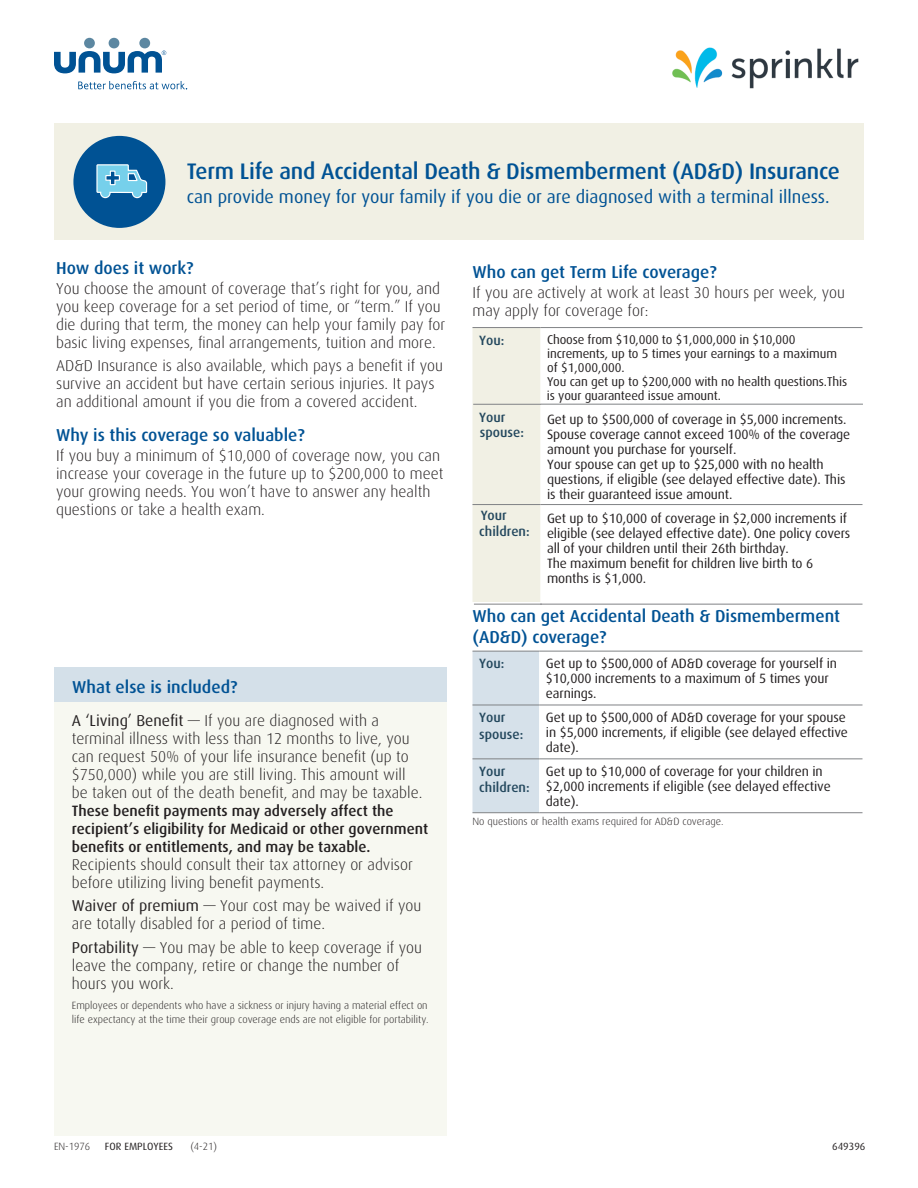
<style>
.page{position:relative;width:918px;height:1188px;background:#fff}
.page>*{position:absolute;margin:0;border:0;box-sizing:border-box;transform-origin:0 0}
.t1{font:500 22.5px "Dax Pro";letter-spacing:-.01em;color:#005294}
.t2{font:18px "Dax Pro";color:#005294}
.t3{font:500 17.25px/21px "Dax Pro";color:#005294}
.t4{font:300 15.75px/18px "Dax Pro";color:#231f20}
.t5{font:500 15px/18px "Dax Pro";color:#231f20}
.t6{font:13.5px/15px "Dax Pro";letter-spacing:-.01em;color:#242021}
.t7{font:13.5px/15px "Dax Pro";letter-spacing:-.01em;color:#231f20}
.t8{font:500 13.5px/16.5px "Dax Pro";color:#24485e}
.t9{font:12.75px/14.1px "Dax Pro";letter-spacing:-.01em;color:#242021}
.t10{font:300 10.5px/13.5px "Dax Pro";color:#231f20}
.t11{font:10.5px "Dax Pro";color:#231f20}
.s1{font-weight:400}
</style>
<div class="page">
<div style="left:84px;top:38px;width:11px;height:10px;background:#5c87a1;border-radius:50%"></div>
<div style="left:109px;top:38px;width:10px;height:10px;background:#5c87a1;border-radius:50%"></div>
<div style="left:139px;top:38px;width:11px;height:10px;background:#5c87a1;border-radius:50%"></div>
<svg style="left:54px;top:51px;width:112px;height:22px"></svg>
<svg style="left:78px;top:81px;width:109px;height:8px"></svg>
<div style="left:54px;top:123px;width:810px;height:117px;background:#f1f0e4"></div>
<div style="left:73px;top:136px;width:92px;height:92px;background:#005294;border-radius:50%"></div>
<svg style="left:96px;top:164px;width:52px;height:35px"></svg>
<div style="left:54px;top:670px;width:392px;height:466px;background:#f7f8f1"></div>
<div style="left:54px;top:667px;width:392px;height:35px;background:#d4e0e9"></div>
<div style="left:472px;top:328px;width:68px;height:274px;background:#f1f0e4"></div>
<hr style="left:472px;top:327px;width:68px;height:1px;background:#808285">
<hr style="left:540px;top:327px;width:322px;height:1px;background:#808285">
<hr style="left:473px;top:404px;width:68px;height:1px;background:#808285">
<hr style="left:541px;top:404px;width:322px;height:1px;background:#808285">
<hr style="left:472px;top:504px;width:68px;height:1px;background:#808285">
<hr style="left:540px;top:504px;width:322px;height:1px;background:#808285">
<hr style="left:474px;top:604px;width:68px;height:1px;background:#808285">
<hr style="left:540px;top:604px;width:322px;height:1px;background:#808285">
<div style="left:472px;top:652px;width:326px;height:162px;background:#d6e1ea"></div>
<svg style="left:539px;top:652px;width:323px;height:160px"></svg>
<hr style="left:472px;top:651px;width:67px;height:1px;background:#808285">
<hr style="left:539px;top:651px;width:323px;height:1px;background:#808285">
<hr style="left:472px;top:705px;width:67px;height:1px;background:#808285">
<hr style="left:539px;top:705px;width:323px;height:1px;background:#808285">
<hr style="left:472px;top:759px;width:67px;height:1px;background:#808285">
<hr style="left:539px;top:759px;width:323px;height:1px;background:#808285">
<hr style="left:472px;top:812px;width:67px;height:1px;background:#808285">
<hr style="left:539px;top:812px;width:323px;height:1px;background:#808285">
<img style="left:672px;top:47px;width:187px;height:42px">
<h1 class="t1" style="left:187px;top:156px;width:654px">Term Life and Accidental Death &amp; Dismemberment (AD&amp;D) Insurance</h1>
<p class="t2" style="left:187px;top:185px;width:644px">can provide money for your family if you die or are diagnosed with a terminal illness.</p>
<p class="t3" style="left:56px;top:257px;width:139px">How does it work?</p>
<p class="t4" style="left:56px;top:279px;width:391px">You choose the amount of coverage that’s right for you, and you keep coverage for a set period of time, or “term.” If you die during that term, the money can help your family pay for basic living expenses, final arrangements, tuition and more.</p>
<p class="t4" style="left:56px;top:357px;width:388px">AD&amp;D Insurance is also available, which pays a benefit if you survive an accident but have certain serious injuries. It pays an additional amount if you die from a covered accident.</p>
<p class="t3" style="left:56px;top:424px;width:250px">Why is this coverage so valuable?</p>
<p class="t4" style="left:56px;top:446px;width:389px">If you buy a minimum of $10,000 of coverage now, you can increase your coverage in the future up to $200,000 to meet your growing needs. You won’t have to answer any health questions or take a health exam.</p>
<p class="t3" style="left:72px;top:676px;width:167px">What else is included?</p>
<p class="t4" style="left:72px;top:711px;width:352px"><span class="s1">A ‘Living’ Benefit</span> — If you are diagnosed with a terminal illness with less than 12 months to live, you can request 50% of your life insurance benefit (up to $750,000) while you are still living. This amount will be taken out of the death benefit, and may be taxable.</p>
<p class="t5" style="left:72px;top:801px;width:358px">These benefit payments may adversely affect the recipient’s eligibility for Medicaid or other government benefits or entitlements, and may be taxable.</p>
<p class="t4" style="left:72px;top:855px;width:342px">Recipients should consult their tax attorney or advisor before utilizing living benefit payments.</p>
<p class="t4" style="left:72px;top:896px;width:351px"><span class="s1">Waiver of premium</span> — Your cost may be waived if you are totally disabled for a period of time.</p>
<p class="t4" style="left:72px;top:938px;width:352px"><span class="s1">Portability</span> — You may be able to keep coverage if you leave the company, retire or change the number of hours you work.</p>
<p class="t10" style="left:72px;top:998px;width:358px">Employees or dependents who have a sickness or injury having a material effect on life expectancy at the time their group coverage ends are not eligible for portability.</p>
<p class="t3" style="left:472px;top:261px;width:246px">Who can get Term Life coverage?</p>
<p class="t4" style="left:472px;top:283px;width:374px">If you are actively at work at least 30 hours per week, you may apply for coverage for:</p>
<p class="t8" style="left:479px;top:331px;width:27px">You:</p>
<p class="t9" style="left:547px;top:332px;width:302px">Choose from $10,000 to $1,000,000 in $10,000 increments, up to 5 times your earnings to a maximum of $1,000,000.<br>You can get up to $200,000 with no health questions.This is your guaranteed issue amount.</p>
<p class="t6" style="left:547px;top:411px;width:305px">Get up to $500,000 of coverage in $5,000 increments.<br>Spouse coverage cannot exceed 100% of the coverage amount you purchase for yourself.<br>Your spouse can get up to $25,000 with no health questions, if eligible (see delayed effective date). This is their guaranteed issue amount.</p>
<p class="t6" style="left:547px;top:510px;width:305px">Get up to $10,000 of coverage in $2,000 increments if eligible (see delayed effective date). One policy covers all of your children until their 26th birthday.<br>The maximum benefit for children live birth to 6 months is $1,000.</p>
<p class="t8" style="left:479px;top:409px;width:46px;line-height:15px">Your spouse:</p>
<p class="t8" style="left:479px;top:417px;width:46px">spouse:</p>
<p class="t8" style="left:479px;top:499px;width:52px">Your children:</p>
<p class="t8" style="left:479px;top:507px;width:52px;line-height:15.8px">Your children:</p>
<p class="t3" style="left:472px;top:605px;width:369px">Who can get Accidental Death &amp; Dismemberment (AD&amp;D) coverage?</p>
<p class="t8" style="left:479px;top:655px;width:27px">You:</p>
<p class="t7" style="left:546px;top:656px;width:293px">Get up to $500,000 of AD&amp;D coverage for yourself in $10,000 increments to a maximum of 5 times your earnings.</p>
<p class="t8" style="left:479px;top:709px;width:46px">Your spouse:</p>
<p class="t7" style="left:546px;top:710px;width:303px">Get up to $500,000 of AD&amp;D coverage for your spouse in $5,000 increments, if eligible (see delayed effective date).</p>
<p class="t8" style="left:479px;top:763px;width:52px">Your children:</p>
<p class="t7" style="left:546px;top:763px;width:286px">Get up to $10,000 of coverage for your children in $2,000 increments if eligible (see delayed effective date).</p>
<p class="t10" style="left:472px;top:815px;width:253px">No questions or health exams required for AD&amp;D coverage.</p>
<p class="t10" style="left:54px;top:1139px;width:38px">EN-1976</p>
<p class="t11" style="left:105px;top:1139px;width:69px">FOR EMPLOYEES</p>
<p class="t10" style="left:190px;top:1139px;width:28px">(4-21)</p>
<p class="t11" style="left:832px;top:1139px;width:35px">649396</p>
</div>
